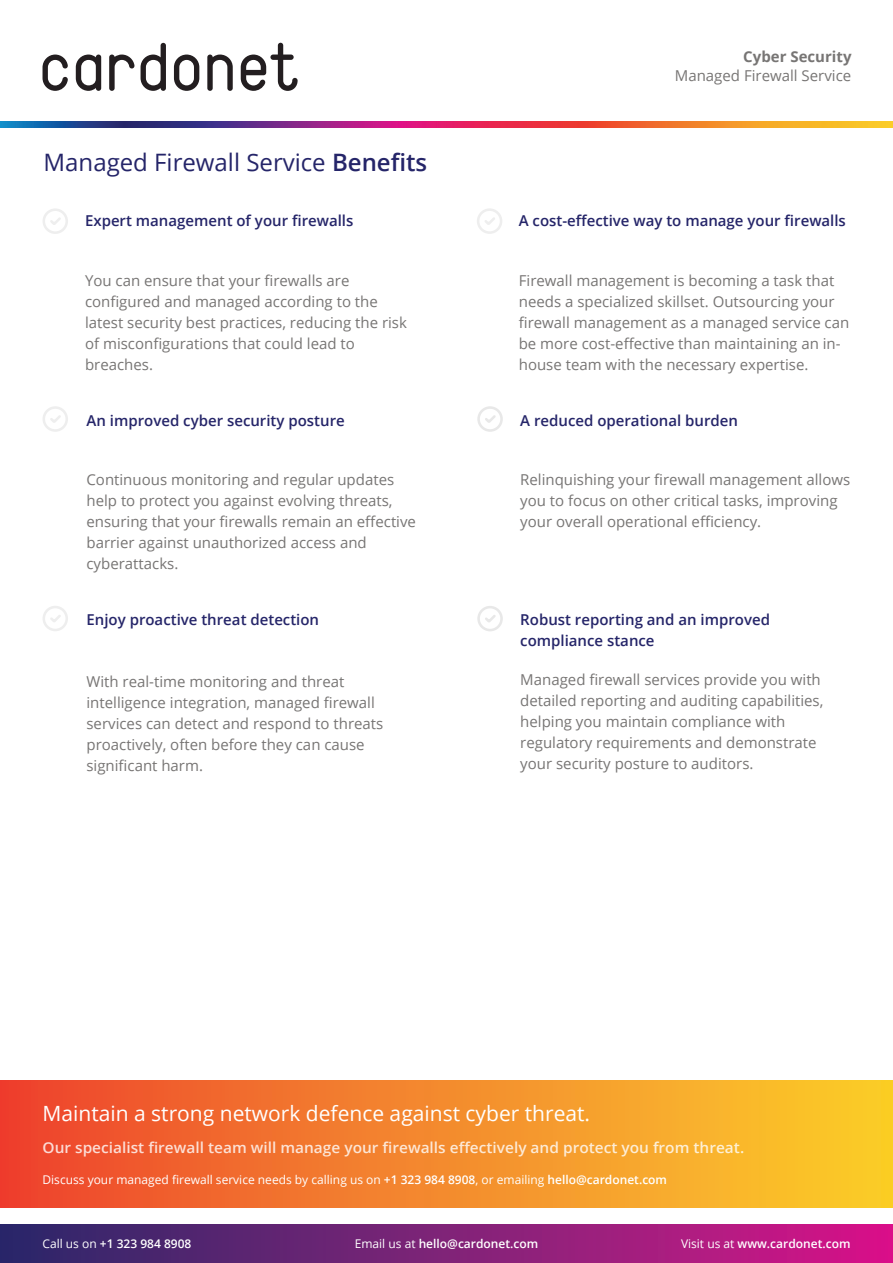
<style>
.page{position:relative;width:893px;height:1263px;background:#fff}
.page>*{position:absolute;margin:0;border:0;box-sizing:border-box;transform-origin:0 0}
.t1{font:24px "Open Sans";color:#252569}
.t2{font:21px "Open Sans";color:#fff}
.t3{font:15px/21px "Open Sans";color:#777574}
.t4{font:600 15px/21px "Open Sans";color:#252569}
.t5{font:600 15px "Open Sans";color:rgb(255 255 255/.8)}
.t6{font:700 15px "Open Sans";color:#777574}
.t7{font:12px "Open Sans";color:#fff}
.t8{font:600 12px "Open Sans";color:#fff}
.s1{font-weight:600}
.s2{font-weight:400}
</style>
<div class="page">
<div style="left:0;top:1225px;width:893px;height:38px;background:linear-gradient(to right,#2a2a69,#d71688)"></div>
<svg style="left:43px;top:55px;width:25px;height:36px"></svg>
<svg style="left:76px;top:55px;width:25px;height:36px"></svg>
<svg style="left:174px;top:55px;width:25px;height:36px"></svg>
<svg style="left:207px;top:55px;width:26px;height:36px"></svg>
<svg style="left:141px;top:43px;width:25px;height:48px"></svg>
<svg style="left:109px;top:55px;width:26px;height:36px"></svg>
<svg style="left:241px;top:43px;width:57px;height:48px"></svg>
<img style="left:0;top:122px;width:893px;height:6px">
<div style="left:0;top:1080px;width:893px;height:127px;background:linear-gradient(to right,#ed432f,#fbd02a)"></div>
<svg style="left:43px;top:209px;width:25px;height:25px"></svg>
<svg style="left:43px;top:406px;width:25px;height:26px"></svg>
<svg style="left:43px;top:606px;width:25px;height:25px"></svg>
<svg style="left:477px;top:406px;width:26px;height:26px"></svg>
<svg style="left:477px;top:606px;width:26px;height:25px"></svg>
<svg style="left:477px;top:208px;width:25px;height:26px"></svg>
<p class="t6" style="left:743px;top:50px;width:110px">Cyber Security</p>
<p class="t3" style="left:675px;top:67px;width:178px">Managed Firewall Service</p>
<h1 class="t1" style="left:44px;top:153px;width:385px">Managed Firewall Service <span class="s1">Benefits</span></h1>
<p class="t4" style="left:85px;top:212px;width:270px">Expert management of your firewalls</p>
<p class="t4" style="left:519px;top:212px;width:329px">A cost-effective way to manage your firewalls</p>
<p class="t3" style="left:85px;top:271px;width:323px">You can ensure that your firewalls are configured and managed according to the latest security best practices, reducing the risk of misconfigurations that could lead to breaches.</p>
<p class="t3" style="left:519px;top:271px;width:332px">Firewall management is becoming a task that needs a specialized skillset. Outsourcing your firewall management as a managed service can be more cost-effective than maintaining an in&shy;house team with the necessary expertise.</p>
<p class="t4" style="left:86px;top:411px;width:260px">An improved cyber security posture</p>
<p class="t4" style="left:520px;top:411px;width:219px">A reduced operational burden</p>
<p class="t3" style="left:86px;top:471px;width:331px">Continuous monitoring and regular updates help to protect you against evolving threats, ensuring that your firewalls remain an effective barrier against unauthorized access and cyberattacks.</p>
<p class="t3" style="left:520px;top:471px;width:331px">Relinquishing your firewall management allows you to focus on other critical tasks, improving your overall operational efficiency.</p>
<p class="t4" style="left:86px;top:611px;width:234px">Enjoy proactive threat detection</p>
<p class="t4" style="left:520px;top:611px;width:251px">Robust reporting and an improved compliance stance</p>
<p class="t3" style="left:86px;top:672px;width:298px">With real-time monitoring and threat intelligence integration, managed firewall services can detect and respond to threats proactively, often before they can cause significant harm.</p>
<p class="t3" style="left:520px;top:670px;width:305px">Managed firewall services provide you with detailed reporting and auditing capabilities, helping you maintain compliance with regulatory requirements and demonstrate your security posture to auditors.</p>
<h2 class="t2" style="left:43px;top:1105px;width:549px">Maintain a strong network defence against cyber threat.</h2>
<p class="t5" style="left:43px;top:1142px;width:703px">Our specialist firewall team will manage your firewalls effectively and protect you from threat.</p>
<p class="t7" style="left:43px;top:1174px;width:626px">Discuss your managed firewall service needs by calling us on <span class="s1">+1 323 984 8908</span>, or emailing <span class="s1">hello@cardonet.com</span></p>
<p class="t8" style="left:43px;top:1239px;width:150px"><span class="s2">Call us on</span> +1 323 984 8908</p>
<p class="t8" style="left:355px;top:1239px;width:185px"><span class="s2">Email us at</span> hello@cardonet.com</p>
<p class="t8" style="left:681px;top:1239px;width:171px"><span class="s2">Visit us at</span> www.cardonet.com</p>
</div>
